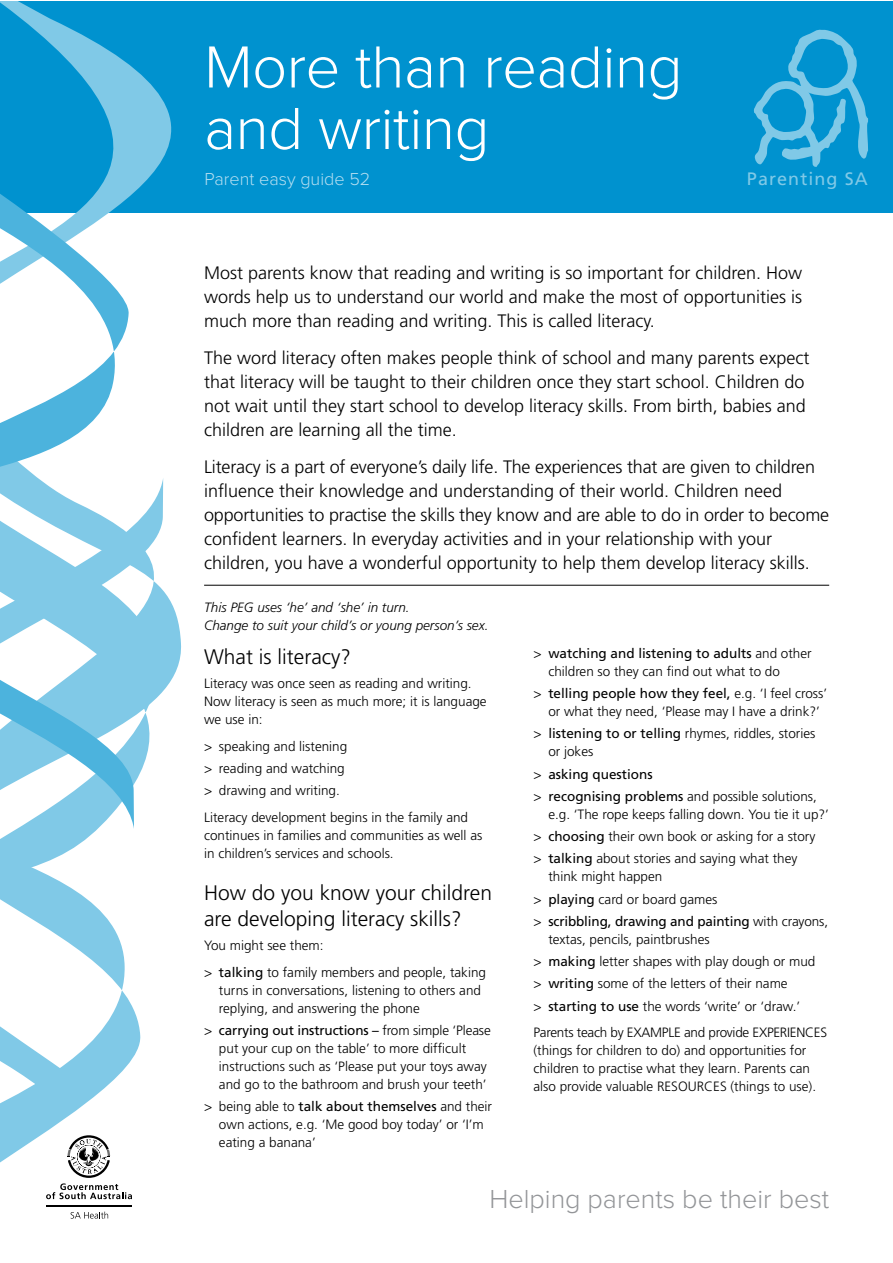
<style>
.page{position:relative;width:893px;height:1263px;background:#fff}
.page>*{position:absolute;margin:0;border:0;box-sizing:border-box;transform-origin:0 0}
.t1{font:300 61.5px/61.5px "Proxima Nova";letter-spacing:-.01em;color:#fff}
.t2{font:300 27px "Proxima Nova";color:#939598}
.t3{font:300 21px/25.5px "Frutiger";color:#000}
.t4{font:300 18px/24px "Frutiger";color:#000}
.t5{font:300 18px "Proxima Nova";color:#b3def1}
.t6{font:18px "Frutiger";letter-spacing:.06em;color:#80c9e7}
.t7{font:300 13.5px/18px "Frutiger";color:#000}
.t8{font:italic 300 13.5px/18px "Frutiger";color:#000}
.t9{font:13.5px/22.2px "Frutiger";color:#000}
.s1{font-weight:400}
.s2{font-weight:300}
</style>
<div class="page">
<div style="left:0;top:1px;width:892px;height:212px;background:#0092cf"></div>
<hr style="left:204px;top:585px;width:625px;height:1px;background:#000">
<svg style="left:0;top:829px;width:98px;height:16px;background:#93d1ea"></svg>
<svg style="left:79px;top:478px;width:102px;height:306px"></svg>
<svg style="left:0;top:1px;width:172px;height:178px"></svg>
<svg style="left:0;top:845px;width:141px;height:318px"></svg>
<svg style="left:0;top:1011px;width:96px;height:104px"></svg>
<svg style="left:0;top:668px;width:134px;height:161px"></svg>
<svg style="left:0;top:179px;width:163px;height:477px"></svg>
<svg style="left:754px;top:29px;width:114px;height:138px"></svg>
<svg style="left:71px;top:1211px;width:37px;height:7px"></svg>
<hr style="left:46px;top:1205px;width:86px;height:1px;background:#000">
<svg style="left:46px;top:1135px;width:86px;height:64px"></svg>
<h1 class="t1" style="left:204px;top:39px;width:480px">More than reading and writing</h1>
<h3 class="t5" style="left:205px;top:171px;width:167px">Parent easy guide 52</h3>
<h3 class="t6" style="left:747px;top:168px;width:122px">Parenting SA</h3>
<h3 class="t4" style="left:204px;top:261px;width:600px;text-align:justify">Most parents know that reading and writing is so important for children. How words help us to understand our world and make the most of opportunities is much more than reading and writing. This is called literacy.</h3>
<p class="t4" style="left:204px;top:346px;width:607px">The word literacy often makes people think of school and many parents expect that literacy will be taught to their children once they start school. Children do not wait until they start school to develop literacy skills. From birth, babies and children are learning all the time.</p>
<p class="t4" style="left:204px;top:454px;width:626px">Literacy is a part of everyone’s daily life. The experiences that are given to children influence their knowledge and understanding of their world. Children need opportunities to practise the skills they know and are able to do in order to become confident learners. In everyday activities and in your relationship with your children, you have a wonderful opportunity to help them develop literacy skills.</p>
<p class="t8" style="left:204px;top:598px;width:286px">This PEG uses ‘he’ and ‘she’ in turn.<br>Change to suit your child’s or young person’s sex.</p>
<h3 class="t3" style="left:204px;top:644px;width:148px">What is literacy?</h3>
<p class="t7" style="left:204px;top:675px;width:284px">Literacy was once seen as reading and writing.<br>Now literacy is seen as much more; it is language we use in:</p>
<p class="t7" style="left:204px;top:735px;width:145px;line-height:22.2px">&gt; speaking and listening &gt; reading and watching &gt; drawing and writing.</p>
<p class="t7" style="left:204px;top:808px;width:280px">Literacy development begins in the family and continues in families and communities as well as in children’s services and schools.</p>
<h3 class="t3" style="left:204px;top:880px;width:289px">How do you know your children are developing literacy skills?</h3>
<p class="t7" style="left:204px;top:932px;width:283px;line-height:26.5px">You might see them:<br>&gt; <span class="s1">talking</span> to family members and people, taking</p>
<p class="t7" style="left:219px;top:981px;width:264px">turns in conversations, listening to others and replying, and answering the phone</p>
<p class="t7" style="left:219px;top:1021px;width:273px;text-indent:-15px">&gt; <span class="s1">carrying out instructions –</span> from simple ‘Please put your cup on the table’ to more difficult instructions such as ‘Please put your toys away and go to the bathroom and brush your teeth’</p>
<p class="t7" style="left:219px;top:1097px;width:275px;text-indent:-15px">&gt; being able to <span class="s1">talk about themselves</span> and their own actions, e.g. ‘Me good boy today’ or ‘I’m eating a banana’</p>
<p class="t7" style="left:548px;top:644px;width:265px;text-indent:-15px">&gt; <span class="s1">watching and listening to adults</span> and other children so they can find out what to do</p>
<p class="t7" style="left:533px;top:684px;width:295px;text-align:center">&gt; <span class="s1">telling people how they feel,</span> e.g. ‘I feel cross’ or what they need, ‘Please may I have a drink?’</p>
<p class="t7" style="left:548px;top:725px;width:269px;text-indent:-15px">&gt; <span class="s1">listening to or telling</span> rhymes, riddles, stories or jokes</p>
<p class="t9" style="left:533px;top:763px;width:285px"><span class="s2">&gt;</span> asking questions<br><span class="s2">&gt;</span> recognising problems <span class="s2">and possible solutions,</span></p>
<p class="t7" style="left:533px;top:803px;width:297px;line-height:22.2px;text-indent:15px">e.g. ‘The rope keeps falling down. You tie it up?’ &gt; <span class="s1">choosing</span> their own book or asking for a story<br>&gt; <span class="s1">talking</span> about stories and saying what they</p>
<p class="t7" style="left:533px;top:866px;width:296px;line-height:22.2px;text-indent:15px">think might happen<br>&gt; <span class="s1">playing</span> card or board games<br>&gt; <span class="s1">scribbling, drawing and painting</span> with crayons,</p>
<p class="t7" style="left:533px;top:928px;width:283px;line-height:22.2px;text-indent:15px">textas, pencils, paintbrushes<br>&gt; <span class="s1">making</span> letter shapes with play dough or mud &gt; <span class="s1">writing</span> some of the letters of their name<br>&gt; <span class="s1">starting to use</span> the words ‘write’ or ‘draw.’</p>
<p class="t7" style="left:533px;top:1023px;width:295px">Parents teach by EXAMPLE and provide EXPERIENCES (things for children to do) and opportunities for children to practise what they learn. Parents can also provide valuable RESOURCES (things to use).</p>
<h2 class="t2" style="left:489px;top:1187px;width:341px">Helping parents be their best</h2>
</div>
